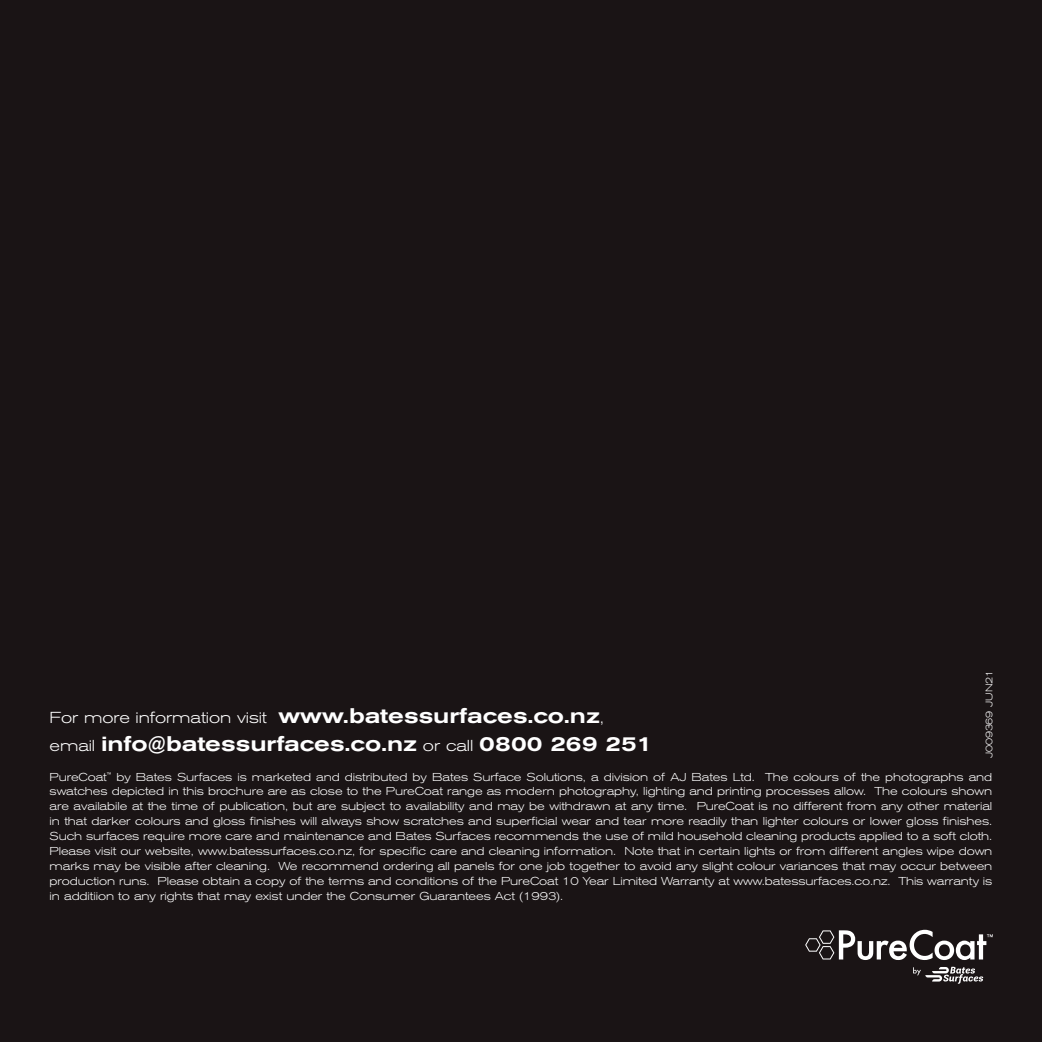
<style>
.page{position:relative;width:1042px;height:1042px;background:#1a1415}
.page>*{position:absolute;margin:0;border:0;box-sizing:border-box;transform-origin:0 0}
.t1{font:500 expanded 21px "Akzidenz Grotesk BE";letter-spacing:-.005em;color:#fff}
.t2{font:300 expanded 15.75px "Akzidenz Grotesk BE";letter-spacing:-.005em;color:#fff}
.t3{font:300 expanded 11.38px/14.9px "Akzidenz Grotesk BE";letter-spacing:-.005em;color:#fff;text-align:justify}
.t4{font:300 expanded 9.62px "Akzidenz Grotesk BE";letter-spacing:-.015em;color:#fff}
.s1{font-weight:500;font-size:21px}
.s2{font-weight:300;font-size:15.75px}
</style>
<div class="page">
<svg style="left:805px;top:930px;width:188px;height:30px"></svg>
<svg style="left:913px;top:967px;width:70px;height:16px"></svg>
<p class="t4" style="left:983px;top:758px;width:90px;rotate:-90deg">J009369 JUN21</p>
<h2 class="t2" style="left:50px;top:708px;width:556px">For more information visit <span class="s1">www.batessurfaces.co.nz</span>,</h2>
<h1 class="t1" style="left:50px;top:731px;width:605px"><span class="s2">email</span> info@batessurfaces.co.nz <span class="s2">or call</span> 0800 269 251</h1>
<p class="t3" style="left:50px;top:769px;width:944px">PureCoat<sup>™</sup> by Bates Surfaces is marketed and distributed by Bates Surface Solutions, a division of AJ Bates Ltd. The colours of the photographs and swatches depicted in this brochure are as close to the PureCoat range as modern photography, lighting and printing processes allow. The colours shown are availabile at the time of publication, but are subject to availability and may be withdrawn at any time. PureCoat is no different from any other material in that darker colours and gloss finishes will always show scratches and superficial wear and tear more readily than lighter colours or lower gloss finishes.<br>Such surfaces require more care and maintenance and Bates Surfaces recommends the use of mild household cleaning products applied to a soft cloth.<br>Please visit our website, www.batessurfaces.co.nz, for specific care and cleaning information. Note that in certain lights or from different angles wipe down marks may be visible after cleaning. We recommend ordering all panels for one job together to avoid any slight colour variances that may occur between production runs. Please obtain a copy of the terms and conditions of the PureCoat 10 Year Limited Warranty at www.batessurfaces.co.nz. This warranty is in additiion to any rights that may exist under the Consumer Guarantees Act (1993).</p>
</div>
